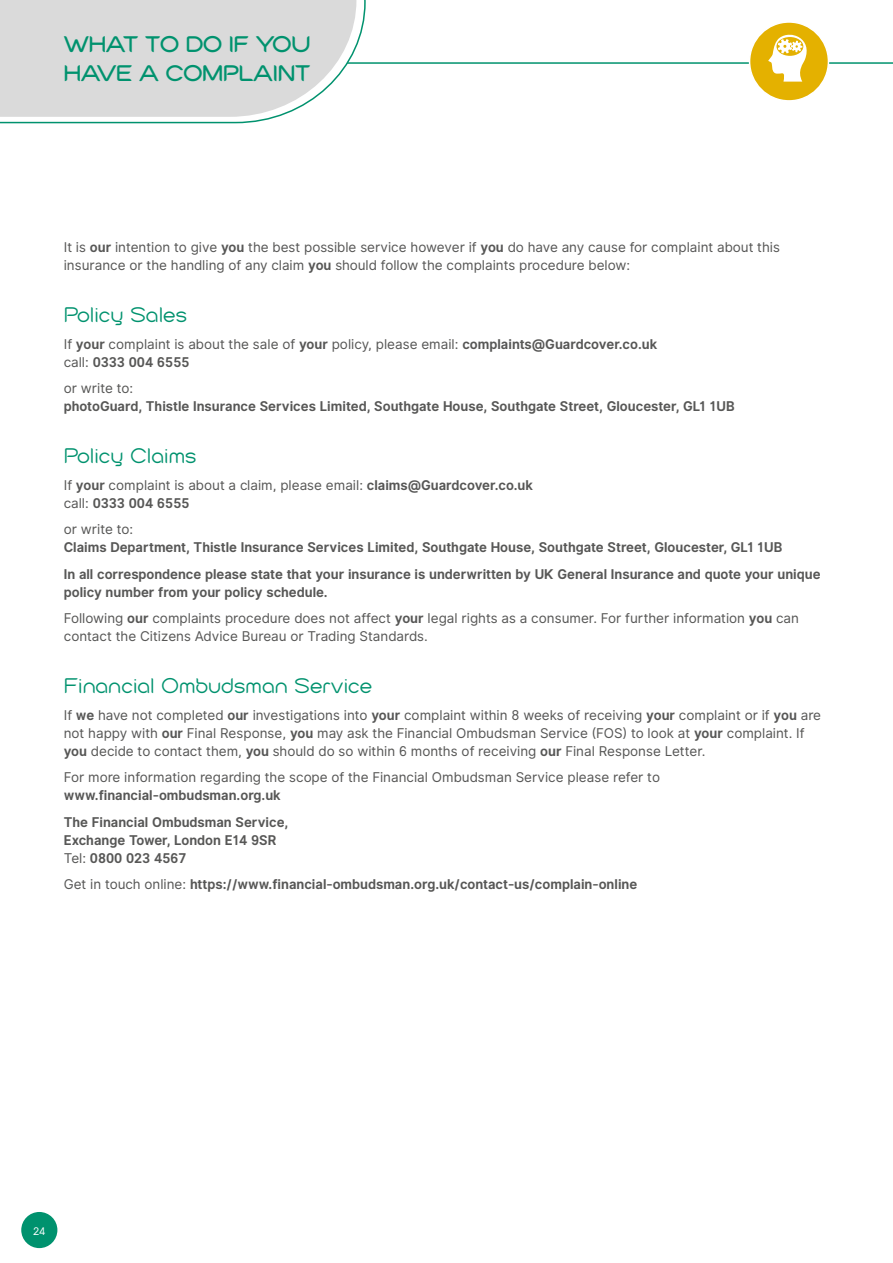
<style>
.page{position:relative;width:893px;height:1263px;background:#fff}
.page>*{position:absolute;margin:0;border:0;box-sizing:border-box;transform-origin:0 0}
.t1{font:700 24px/28.8px "Cabourg";letter-spacing:-.01em;color:#00926e}
.t2{font:22.5px "Cabourg";color:#00926e}
.t3{font:13.5px/18px "Inter UI";color:#575756}
.t4{font:700 13.5px/26.5px "Inter UI";color:#575756}
.t5{font:10.5px "Inter UI";color:#fff}
.s1{font-weight:700}
.s2{font-weight:400}
</style>
<div class="page">
<div style="left:21px;top:1212px;width:36px;height:36px;background:#00926e;border-radius:50%"></div>
<svg style="left:0;top:0;width:366px;height:124px"></svg>
<hr style="left:347px;top:62px;width:546px;height:2px;background:#00926e">
<div style="left:750px;top:22px;width:78px;height:79px;background:#e4b100;border-radius:50%"></div>
<div style="left:749px;top:21px;width:80px;height:81px;border:2px solid #fff;border-radius:50%"></div>
<svg style="left:768px;top:29px;width:45px;height:53px"></svg>
<h1 class="t1" style="left:64px;top:30px;width:248px">WHAT TO DO IF YOU<br>HAVE A COMPLAINT</h1>
<p class="t3" style="left:64px;top:238px;width:718px">It is <span class="s1">our</span> intention to give <span class="s1">you</span> the best possible service however if <span class="s1">you</span> do have any cause for complaint about this insurance or the handling of any claim <span class="s1">you</span> should follow the complaints procedure below:</p>
<h2 class="t2" style="left:64px;top:304px;width:125px">Policy Sales</h2>
<p class="t3" style="left:64px;top:335px;width:595px">If <span class="s1">your</span> complaint is about the sale of <span class="s1">your</span> policy, please email: <span class="s1">complaints@Guardcover.co.uk </span>call: <span class="s1">0333 004 6555</span></p>
<p class="t3" style="left:64px;top:379px;width:71px">or write to:</p>
<p class="t4" style="left:64px;top:393px;width:672px">photoGuard, Thistle Insurance Services Limited, Southgate House, Southgate Street, Gloucester, GL1 1UB</p>
<h2 class="t2" style="left:64px;top:445px;width:134px">Policy Claims</h2>
<p class="t3" style="left:64px;top:476px;width:471px">If <span class="s1">your</span> complaint is about a claim, please email: <span class="s1">claims@Guardcover.co.uk </span>call: <span class="s1">0333 004 6555</span></p>
<p class="t3" style="left:64px;top:520px;width:71px">or write to:</p>
<p class="t4" style="left:64px;top:534px;width:758px">Claims Department, Thistle Insurance Services Limited, Southgate House, Southgate Street, Gloucester, GL1 1UB<br>In all correspondence please state that your insurance is underwritten by UK General Insurance and quote your unique</p>
<p class="t3" style="left:64px;top:579px;width:737px;line-height:26.5px"><span class="s1">policy number from your policy schedule.<br></span>Following <span class="s1">our</span> complaints procedure does not affect <span class="s1">your</span> legal rights as a consumer. For further information <span class="s1">you</span> can</p>
<p class="t3" style="left:64px;top:627px;width:366px">contact the Citizens Advice Bureau or Trading Standards.</p>
<h2 class="t2" style="left:64px;top:675px;width:310px">Financial Ombudsman Service</h2>
<p class="t3" style="left:64px;top:706px;width:759px">If <span class="s1">we</span> have not completed <span class="s1">our</span> investigations into <span class="s1">your</span> complaint within 8 weeks of receiving <span class="s1">your</span> complaint or if <span class="s1">you</span> are not happy with <span class="s1">our</span> Final Response, <span class="s1">you</span> may ask the Financial Ombudsman Service (FOS) to look at <span class="s1">your</span> complaint. If <span class="s1">you</span> decide to contact them, <span class="s1">you</span> should do so within 6 months of receiving <span class="s1">our</span> Final Response Letter.</p>
<p class="t3" style="left:64px;top:768px;width:598px">For more information regarding the scope of the Financial Ombudsman Service please refer to</p>
<p class="t4" style="left:64px;top:782px;width:226px">www.financial-ombudsman.org.uk<br>The Financial Ombudsman Service,</p>
<p class="t4" style="left:64px;top:831px;width:214px;line-height:18px">Exchange Tower, London E14 9SR<br><span class="s2">Tel:</span> 0800 023 4567</p>
<p class="t4" style="left:64px;top:871px;width:575px"><span class="s2">Get in touch online:</span> https://www.financial-ombudsman.org.uk/contact-us/complain-online</p>
<p class="t5" style="left:33px;top:1224px;width:14px">24</p>
</div>
